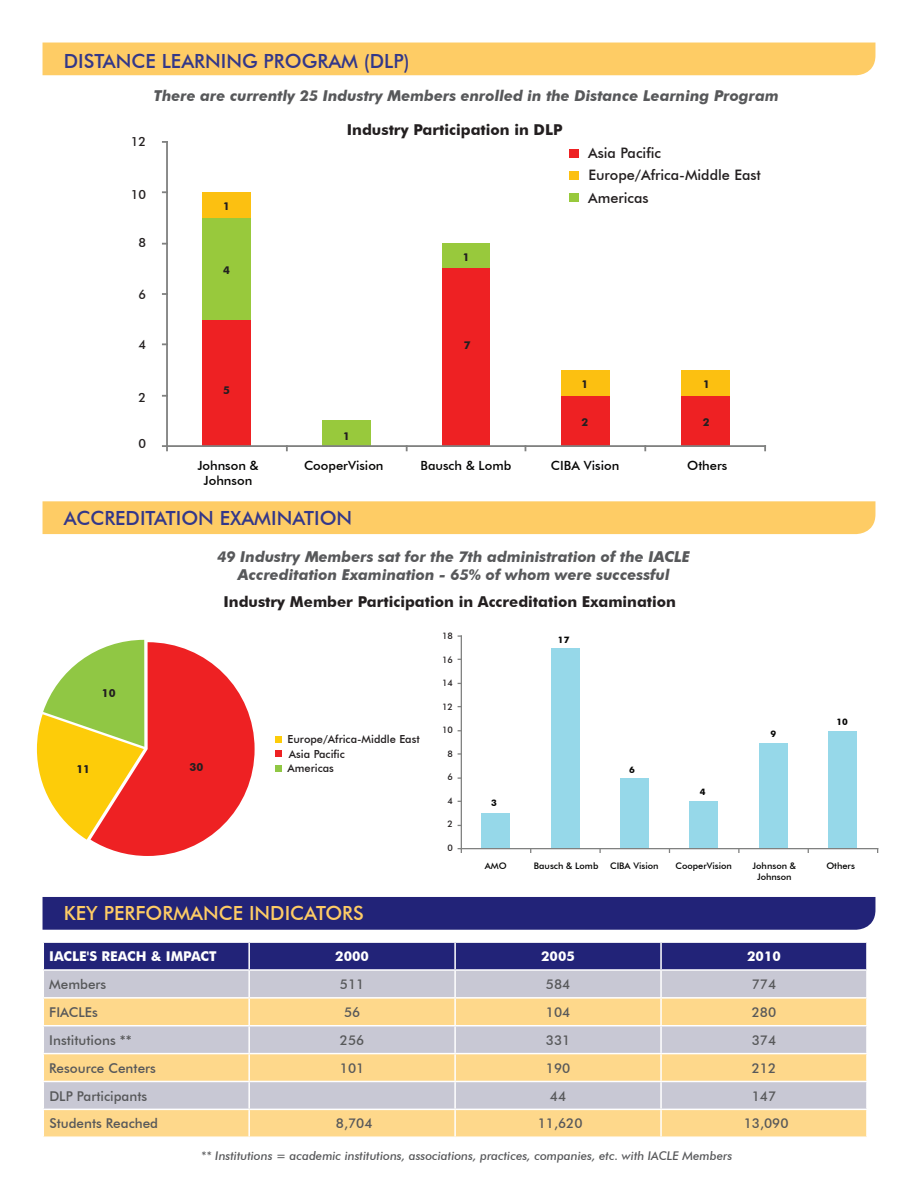
<style>
.page{position:relative;width:918px;height:1188px;background:#fff}
.page>*{position:absolute;margin:0;border:0;box-sizing:border-box;transform-origin:0 0}
.t1{font:500 19.5px "Futura BT";color:#32378a}
.t2{font:500 19.5px "Futura BT";color:#fecc65}
.t3{font:italic 700 15px/18px "Futura BT";color:#57585a;text-align:center}
.t4{font:700 15px "Futura BT";color:#231f20}
.t5{font:500 14.4px/22.2px "Futura BT";color:#231f20}
.t6{font:500 13.5px "Futura BT";color:#57585a}
.t7{font:700 13.5px "Futura BT";color:#fff}
.t8{font:500 12.6px "Futura BT";color:#050504}
.t9{font:500 12.6px "Futura BT";color:#231f20}
.t10{font:italic 500 12px "Futura BT";color:#57585a}
.t11{font:500 11.1px/14.5px "Futura BT";color:#231f20}
.t12{font:700 11.1px "Futura BT";color:#231f20}
.t13{font:700 10.8px "Futura BT";color:#231f20}
.t14{font:500 9px "Futura BT";color:#050504}
.t15{font:500 9px "Futura BT";color:#231f20}
.t16{font:700 9px "Futura BT";color:#050504}
</style>
<div class="page">
<div style="left:570px;top:172px;width:9px;height:8px;background:#fcc011"></div>
<div style="left:570px;top:149px;width:9px;height:9px;background:#ee2123"></div>
<div style="left:570px;top:193px;width:9px;height:9px;background:#98c93c"></div>
<div style="left:202px;top:320px;width:49px;height:126px;background:#ee2123"></div>
<div style="left:442px;top:268px;width:48px;height:178px;background:#ee2123"></div>
<div style="left:561px;top:396px;width:49px;height:50px;background:#ee2123"></div>
<div style="left:681px;top:396px;width:49px;height:50px;background:#ee2123"></div>
<div style="left:202px;top:218px;width:49px;height:102px;background:#98c93c"></div>
<div style="left:322px;top:420px;width:49px;height:26px;background:#98c93c"></div>
<div style="left:442px;top:244px;width:48px;height:24px;background:#98c93c"></div>
<div style="left:202px;top:192px;width:49px;height:26px;background:#fcc011"></div>
<div style="left:561px;top:370px;width:49px;height:26px;background:#fcc011"></div>
<div style="left:681px;top:370px;width:49px;height:26px;background:#fcc011"></div>
<hr style="left:166px;top:142px;width:2px;height:304px;background:#808180">
<hr style="left:167px;top:445px;width:598px;height:2px;background:#808180">
<svg style="left:163px;top:445px;width:5px;height:5px"></svg>
<div style="left:275px;top:751px;width:7px;height:6px;background:#ee2123"></div>
<div style="left:275px;top:736px;width:7px;height:7px;background:#fdcc09"></div>
<div style="left:275px;top:765px;width:7px;height:7px;background:#90c744"></div>
<svg style="left:37px;top:640px;width:218px;height:216px"></svg>
<div style="left:482px;top:813px;width:28px;height:36px;background:#96d8e9"></div>
<div style="left:551px;top:648px;width:28px;height:201px;background:#96d8e9"></div>
<div style="left:620px;top:778px;width:28px;height:71px;background:#96d8e9"></div>
<div style="left:690px;top:801px;width:28px;height:48px;background:#96d8e9"></div>
<div style="left:759px;top:743px;width:28px;height:106px;background:#96d8e9"></div>
<div style="left:829px;top:731px;width:28px;height:118px;background:#96d8e9"></div>
<hr style="left:461px;top:636px;width:1px;height:213px;background:#808180">
<hr style="left:461px;top:848px;width:417px;height:1px;background:#808180">
<div style="left:43px;top:897px;width:832px;height:33px;background:#222378"></div>
<div style="left:43px;top:43px;width:832px;height:33px;background:#fecc65"></div>
<div style="left:43px;top:501px;width:832px;height:33px;background:#fecc65"></div>
<svg style="left:43px;top:942px;width:824px;height:194px;background:#cabaac"></svg>
<hr style="left:249px;top:1109px;width:206px;height:1px;background:#fff">
<hr style="left:248px;top:1110px;width:2px;height:26px;background:#fff">
<hr style="left:455px;top:1109px;width:206px;height:1px;background:#fff">
<hr style="left:454px;top:1110px;width:2px;height:26px;background:#fff">
<hr style="left:661px;top:1109px;width:207px;height:1px;background:#fff">
<hr style="left:660px;top:1110px;width:2px;height:26px;background:#fff">
<hr style="left:866px;top:1110px;width:2px;height:26px;background:#fff">
<h1 class="t1" style="left:64px;top:49px;width:347px">DISTANCE LEARNING PROGRAM (DLP)</h1>
<p class="t9" style="left:131px;top:134px;width:17px">12</p>
<p class="t9" style="left:131px;top:186px;width:17px">10</p>
<p class="t3" style="left:154px;top:86px;width:626px">There are currently 25 Industry Members enrolled in the Distance Learning Program</p>
<p class="t4" style="left:347px;top:121px;width:217px">Industry Participation in DLP</p>
<p class="t13" style="left:223px;top:199px;width:8px">1</p>
<p class="t5" style="left:588px;top:142px;width:174px">Asia Pacific<br>Europe/Africa-Middle East<br>Americas</p>
<p class="t9" style="left:138px;top:235px;width:9px">8</p>
<p class="t9" style="left:138px;top:287px;width:9px">6</p>
<p class="t13" style="left:223px;top:263px;width:8px">4</p>
<p class="t13" style="left:463px;top:251px;width:8px">1</p>
<p class="t9" style="left:138px;top:337px;width:9px">4</p>
<p class="t9" style="left:138px;top:390px;width:9px">2</p>
<p class="t9" style="left:138px;top:436px;width:9px">0</p>
<p class="t13" style="left:223px;top:383px;width:8px">5</p>
<p class="t13" style="left:343px;top:429px;width:8px">1</p>
<p class="t13" style="left:464px;top:339px;width:8px">7</p>
<p class="t13" style="left:582px;top:378px;width:8px">1</p>
<p class="t13" style="left:582px;top:415px;width:8px">2</p>
<p class="t13" style="left:703px;top:415px;width:8px">2</p>
<p class="t13" style="left:703px;top:378px;width:8px">1</p>
<p class="t8" style="left:197px;top:458px;width:63px">Johnson &amp;</p>
<p class="t8" style="left:304px;top:458px;width:81px">CooperVision</p>
<p class="t8" style="left:421px;top:458px;width:92px">Bausch &amp; Lomb</p>
<p class="t8" style="left:551px;top:458px;width:70px">CIBA Vision</p>
<p class="t8" style="left:687px;top:458px;width:42px">Others</p>
<p class="t8" style="left:204px;top:473px;width:50px">Johnson</p>
<h1 class="t1" style="left:64px;top:506px;width:290px">ACCREDITATION EXAMINATION</h1>
<p class="t3" style="left:217px;top:547px;width:474px">49 Industry Members sat for the 7th administration of the IACLE<br>Accreditation Examination - 65% of whom were successful</p>
<p class="t4" style="left:223px;top:592px;width:454px">Industry Member Participation in Accreditation Examination</p>
<p class="t12" style="left:102px;top:686px;width:15px">10</p>
<p class="t12" style="left:76px;top:763px;width:15px">11</p>
<p class="t11" style="left:288px;top:732px;width:134px">Europe/Africa-Middle East<br>Asia Pacific</p>
<p class="t12" style="left:190px;top:761px;width:15px">30</p>
<p class="t11" style="left:288px;top:761px;width:48px">Americas</p>
<h1 class="t2" style="left:64px;top:901px;width:302px">KEY PERFORMANCE INDICATORS</h1>
<p class="t15" style="left:442px;top:631px;width:12px">18</p>
<p class="t15" style="left:442px;top:654px;width:12px">16</p>
<p class="t15" style="left:442px;top:678px;width:12px">14</p>
<p class="t15" style="left:442px;top:701px;width:12px">12</p>
<p class="t15" style="left:442px;top:725px;width:12px">10</p>
<p class="t15" style="left:447px;top:748px;width:7px">8</p>
<p class="t15" style="left:447px;top:772px;width:7px">6</p>
<p class="t15" style="left:447px;top:795px;width:7px">4</p>
<p class="t15" style="left:447px;top:819px;width:7px">2</p>
<p class="t15" style="left:447px;top:842px;width:7px">0</p>
<p class="t16" style="left:491px;top:797px;width:7px">3</p>
<p class="t16" style="left:558px;top:634px;width:13px">17</p>
<p class="t16" style="left:629px;top:764px;width:7px">6</p>
<p class="t16" style="left:700px;top:786px;width:7px">4</p>
<p class="t16" style="left:771px;top:728px;width:7px">9</p>
<p class="t16" style="left:836px;top:716px;width:13px">10</p>
<p class="t14" style="left:485px;top:860px;width:23px">AMO</p>
<p class="t14" style="left:534px;top:860px;width:66px">Bausch &amp; Lomb</p>
<p class="t14" style="left:610px;top:860px;width:50px">CIBA Vision</p>
<p class="t14" style="left:676px;top:860px;width:58px">CooperVision</p>
<p class="t14" style="left:753px;top:860px;width:45px">Johnson &amp;</p>
<p class="t14" style="left:826px;top:860px;width:30px">Others</p>
<p class="t14" style="left:757px;top:871px;width:36px">Johnson</p>
<p class="t7" style="left:49px;top:948px;width:169px">IACLE's REACH &amp; IMPACT</p>
<p class="t7" style="left:335px;top:948px;width:35px">2000</p>
<p class="t7" style="left:541px;top:948px;width:35px">2005</p>
<p class="t7" style="left:747px;top:948px;width:35px">2010</p>
<p class="t6" style="left:49px;top:976px;width:59px">Members</p>
<p class="t6" style="left:340px;top:976px;width:26px">511</p>
<p class="t6" style="left:546px;top:976px;width:26px">584</p>
<p class="t6" style="left:752px;top:976px;width:26px">774</p>
<p class="t6" style="left:49px;top:1004px;width:50px">FIACLEs</p>
<p class="t6" style="left:344px;top:1004px;width:18px">56</p>
<p class="t6" style="left:546px;top:1004px;width:26px">104</p>
<p class="t6" style="left:752px;top:1004px;width:26px">280</p>
<p class="t6" style="left:49px;top:1032px;width:84px">Institutions **</p>
<p class="t6" style="left:340px;top:1032px;width:26px">256</p>
<p class="t6" style="left:546px;top:1032px;width:26px">331</p>
<p class="t6" style="left:752px;top:1032px;width:26px">374</p>
<p class="t6" style="left:49px;top:1060px;width:108px">Resource Centers</p>
<p class="t6" style="left:340px;top:1060px;width:26px">101</p>
<p class="t6" style="left:546px;top:1060px;width:26px">190</p>
<p class="t6" style="left:752px;top:1060px;width:26px">212</p>
<p class="t6" style="left:49px;top:1088px;width:99px">DLP Participants</p>
<p class="t6" style="left:550px;top:1088px;width:18px">44</p>
<p class="t6" style="left:752px;top:1088px;width:26px">147</p>
<p class="t6" style="left:49px;top:1115px;width:110px">Students Reached</p>
<p class="t6" style="left:336px;top:1115px;width:38px">8,704</p>
<p class="t6" style="left:538px;top:1115px;width:46px">11,620</p>
<p class="t6" style="left:744px;top:1115px;width:46px">13,090</p>
<p class="t10" style="left:201px;top:1148px;width:533px">** Institutions = academic institutions, associations, practices, companies, etc. with IACLE Members</p>
</div>
